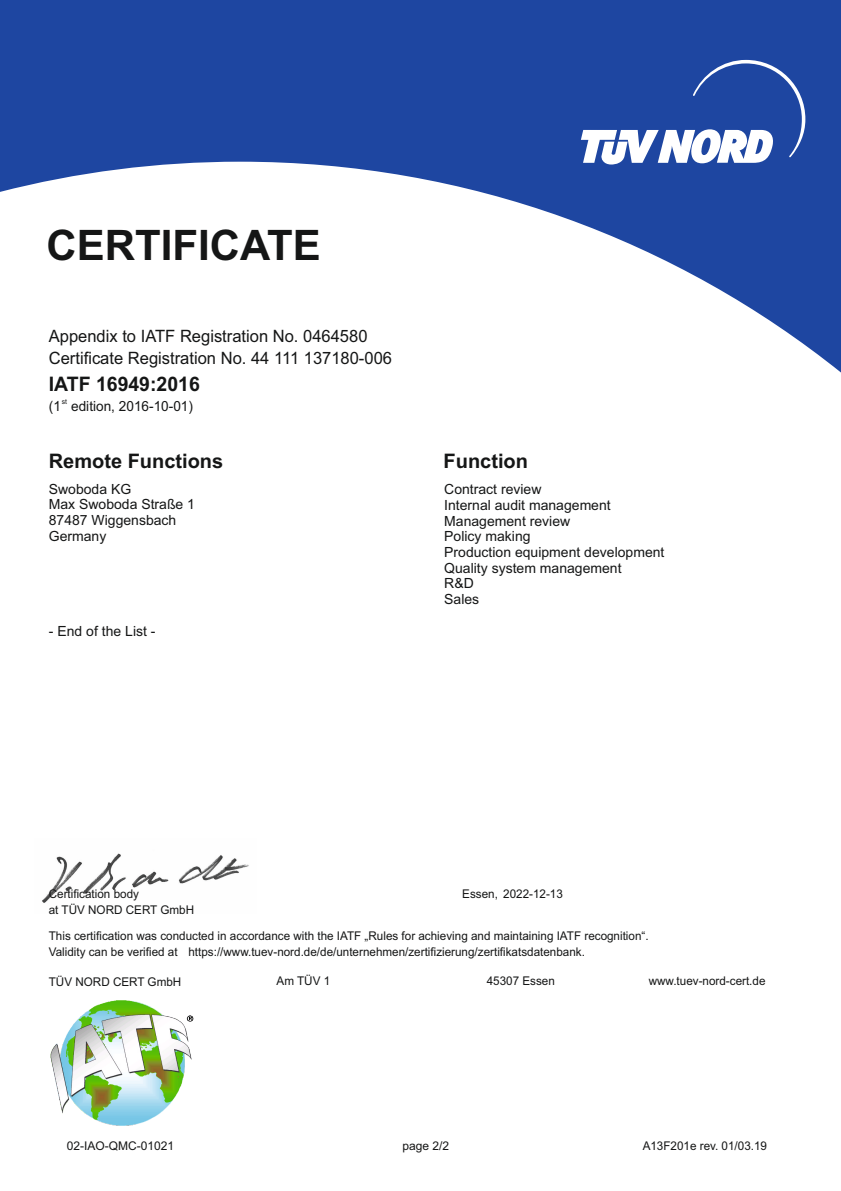
<style>
.page{position:relative;width:841px;height:1191px;background:#fff}
.page>*{position:absolute;margin:0;border:0;box-sizing:border-box;transform-origin:0 0}
.t1{font:700 42px "Arial";color:#151616}
.t2{font:700 20px "Arial";color:#151616}
.t3{font:17px/22.8px "Arial";color:#151616}
.t4{font:14px/15.6px "Arial";color:#151616}
.t5{font:12px/16.1px "Arial";color:#151616}
.t6{font:7px "Arial";color:#151616}
</style>
<div class="page">
<img style="left:42px;top:853px;width:207px;height:50px">
<img style="left:50px;top:1000px;width:144px;height:124px">
<svg style="left:0;top:0;width:841px;height:373px;fill:#1e46a1"></svg>
<svg style="left:581px;top:60px;width:224px;height:104px"></svg>
<h1 class="t1" style="left:46px;top:229px;width:276px">CERTIFICATE</h1>
<h3 class="t3" style="left:49px;top:326px;width:345px">Appendix to IATF Registration No. 0464580<br>Certificate Registration No. 44 111 137180-006</h3>
<h2 class="t2" style="left:49px;top:376px;width:153px">IATF 16949:2016</h2>
<p class="t6" style="left:62px;top:398px;width:7px">st</p>
<p class="t4" style="left:49px;top:399px;width:146px">(1 edition, 2016-10-01)</p>
<h2 class="t2" style="left:49px;top:453px;width:176px">Remote Functions</h2>
<h2 class="t2" style="left:444px;top:453px;width:86px">Function</h2>
<p class="t4" style="left:49px;top:482px;width:148px">Swoboda KG<br>Max Swoboda Straße 1<br>87487 Wiggensbach<br>Germany</p>
<p class="t4" style="left:444px;top:482px;width:222px">Contract review<br>Internal audit management<br>Management review<br>Policy making<br>Production equipment development<br>Quality system management<br>R&amp;D<br>Sales</p>
<p class="t4" style="left:49px;top:624px;width:108px">- End of the List -</p>
<p class="t5" style="left:49px;top:886px;width:92px">Certification body</p>
<p class="t5" style="left:462px;top:886px;width:102px">Essen, 2022-12-13</p>
<p class="t5" style="left:49px;top:902px;width:147px">at TÜV NORD CERT GmbH</p>
<p class="t5" style="left:49px;top:928px;width:601px">This certification was conducted in accordance with the IATF „Rules for achieving and maintaining IATF recognition“.<br>Validity can be verified at https://www.tuev-nord.de/de/unternehmen/zertifizierung/zertifikatsdatenbank.</p>
<p class="t5" style="left:49px;top:974px;width:134px">TÜV NORD CERT GmbH</p>
<p class="t5" style="left:277px;top:973px;width:55px">Am TÜV 1</p>
<p class="t5" style="left:487px;top:973px;width:70px">45307 Essen</p>
<p class="t5" style="left:649px;top:973px;width:118px">www.tuev-nord-cert.de</p>
<p class="t5" style="left:67px;top:1138px;width:109px">02-IAO-QMC-01021</p>
<p class="t5" style="left:403px;top:1138px;width:48px">page 2/2</p>
<p class="t5" style="left:643px;top:1138px;width:126px">A13F201e rev. 01/03.19</p>
</div>
